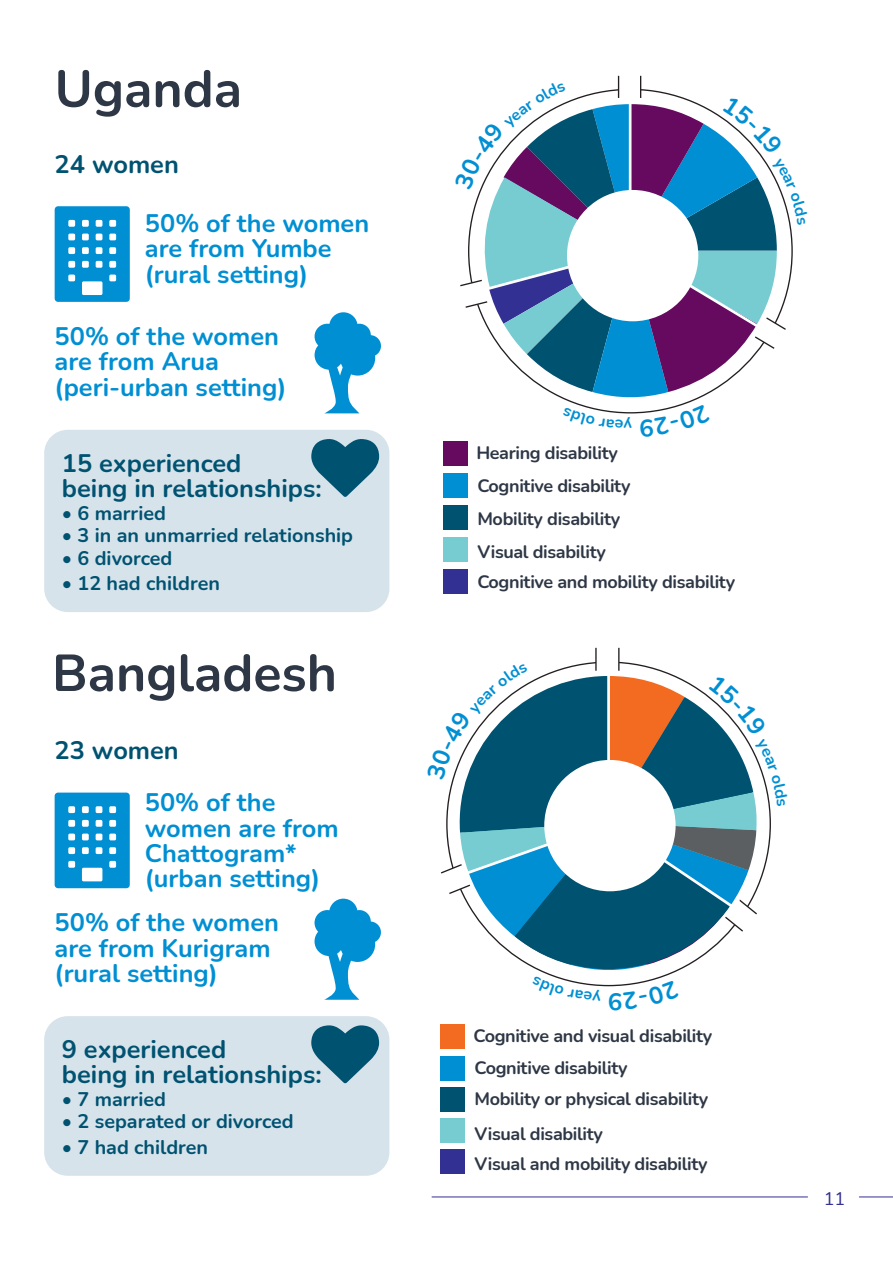
<style>
.page{position:relative;width:893px;height:1263px;background:#fff}
.page>*{position:absolute;margin:0;border:0;box-sizing:border-box;transform-origin:0 0}
.heading_3_white{font:700 51.75px "Nunito";color:#2e3745}
.heading_3_white-2{font:700 25.35px/25.3px "Nunito";color:#008fd3}
.heading_3_white-3{font:700 25.35px/25.3px "Nunito";color:#005271}
.heading_3_white-4{font:700 19.8px "Nunito";color:#005271}
.body_copy{font:700 18px "Nunito";letter-spacing:-.02em;color:#2e3745}
.t1{font:18px "Nunito";color:#323092}
</style>
<div class="page">
<hr style="left:859px;top:1196px;width:34px;height:1px;background:#323092">
<hr style="left:432px;top:1196px;width:375px;height:1px;background:#323092">
<div style="left:444px;top:442px;width:24px;height:24px;background:#660a5f"></div>
<div style="left:444px;top:474px;width:24px;height:24px;background:#008fd3"></div>
<div style="left:444px;top:506px;width:24px;height:24px;background:#005271"></div>
<div style="left:444px;top:538px;width:24px;height:24px;background:#76ccd1"></div>
<div style="left:444px;top:570px;width:24px;height:24px;background:#323092"></div>
<svg style="left:55px;top:206px;width:75px;height:96px;background:#28a0d9"></svg>
<div style="left:340px;top:340px;width:35px;height:36px;background:#008fd3;border-radius:50%"></div>
<div style="left:315px;top:340px;width:29px;height:30px;background:#008fd3;border-radius:50%"></div>
<div style="left:348px;top:324px;width:23px;height:23px;background:#008fd3;border-radius:50%"></div>
<div style="left:359px;top:335px;width:22px;height:22px;background:#008fd3;border-radius:50%"></div>
<div style="left:329px;top:312px;width:29px;height:29px;background:#008fd3;border-radius:50%"></div>
<div style="left:315px;top:324px;width:25px;height:25px;background:#008fd3;border-radius:50%"></div>
<div style="left:331px;top:335px;width:23px;height:23px;background:#008fd3;border-radius:50%"></div>
<svg style="left:324px;top:363px;width:35px;height:50px"></svg>
<div style="left:44px;top:430px;width:345px;height:182px;background:#d7e3eb;border-radius:23px"></div>
<svg style="left:311px;top:439px;width:68px;height:58px"></svg>
<div style="left:441px;top:1025px;width:24px;height:24px;background:#f36a21"></div>
<div style="left:441px;top:1056px;width:24px;height:24px;background:#008fd3"></div>
<div style="left:441px;top:1087px;width:24px;height:24px;background:#005271"></div>
<div style="left:441px;top:1118px;width:24px;height:24px;background:#76ccd1"></div>
<div style="left:441px;top:1150px;width:24px;height:24px;background:#323092"></div>
<svg style="left:55px;top:792px;width:75px;height:96px;background:#28a0d9"></svg>
<div style="left:340px;top:927px;width:35px;height:35px;background:#008fd3;border-radius:50%"></div>
<div style="left:314px;top:927px;width:30px;height:29px;background:#008fd3;border-radius:50%"></div>
<div style="left:348px;top:910px;width:23px;height:23px;background:#008fd3;border-radius:50%"></div>
<div style="left:359px;top:921px;width:22px;height:22px;background:#008fd3;border-radius:50%"></div>
<div style="left:329px;top:899px;width:29px;height:28px;background:#008fd3;border-radius:50%"></div>
<div style="left:314px;top:910px;width:26px;height:25px;background:#008fd3;border-radius:50%"></div>
<div style="left:331px;top:921px;width:23px;height:23px;background:#008fd3;border-radius:50%"></div>
<svg style="left:324px;top:950px;width:35px;height:50px"></svg>
<div style="left:44px;top:1016px;width:345px;height:160px;background:#d7e3eb;border-radius:23px"></div>
<svg style="left:311px;top:1025px;width:68px;height:58px"></svg>
<svg style="left:460px;top:76px;width:333px;height:338px"></svg>
<svg style="left:441px;top:648px;width:330px;height:339px"></svg>
<p class="heading_3_white" style="left:55px;top:52px;width:189px">Uganda</p>
<p class="heading_3_white-3" style="left:55px;top:150px;width:126px">24 women</p>
<p class="heading_3_white-2" style="left:145px;top:209px;width:226px">50% of the women are from Yumbe (rural setting)</p>
<p class="heading_3_white-2" style="left:55px;top:323px;width:233px">50% of the women are from Arua (peri-urban setting)</p>
<p class="heading_3_white-3" style="left:62px;top:449px;width:261px">15 experienced<br>being in relationships:</p>
<p class="heading_3_white-4" style="left:62px;top:499px;width:106px">• 6 married</p>
<p class="heading_3_white-4" style="left:62px;top:521px;width:293px">• 3 in an unmarried relationship</p>
<p class="heading_3_white-4" style="left:62px;top:544px;width:112px">• 6 divorced</p>
<p class="heading_3_white-4" style="left:62px;top:569px;width:160px">• 12 had children</p>
<p class="heading_3_white" style="left:52px;top:636px;width:286px">Bangladesh</p>
<p class="heading_3_white-3" style="left:55px;top:736px;width:126px">23 women</p>
<p class="heading_3_white-2" style="left:145px;top:789px;width:195px">50% of the women are from<br>Chattogram* (urban setting)</p>
<p class="heading_3_white-2" style="left:55px;top:909px;width:226px">50% of the women are from Kurigram (rural setting)</p>
<p class="heading_3_white-3" style="left:62px;top:1035px;width:261px">9 experienced<br>being in relationships:</p>
<p class="heading_3_white-4" style="left:62px;top:1085px;width:106px">• 7 married</p>
<p class="heading_3_white-4" style="left:62px;top:1107px;width:233px">• 2 separated or divorced</p>
<p class="heading_3_white-4" style="left:62px;top:1133px;width:148px">• 7 had children</p>
<p class="body_copy" style="left:476px;top:440px;width:143px">Hearing disability</p>
<p class="body_copy" style="left:477px;top:473px;width:155px">Cognitive disability</p>
<p class="body_copy" style="left:477px;top:506px;width:144px">Mobility disability</p>
<p class="body_copy" style="left:477px;top:539px;width:130px">Visual disability</p>
<p class="body_copy" style="left:477px;top:569px;width:259px">Cognitive and mobility disability</p>
<p class="body_copy" style="left:473px;top:1022px;width:240px">Cognitive and visual disability</p>
<p class="body_copy" style="left:474px;top:1055px;width:155px">Cognitive disability</p>
<p class="body_copy" style="left:474px;top:1086px;width:235px">Mobility or physical disability</p>
<p class="body_copy" style="left:474px;top:1121px;width:130px">Visual disability</p>
<p class="body_copy" style="left:474px;top:1150px;width:235px">Visual and mobility disability</p>
<p class="t1" style="left:824px;top:1186px;width:23px">11</p>
</div>
